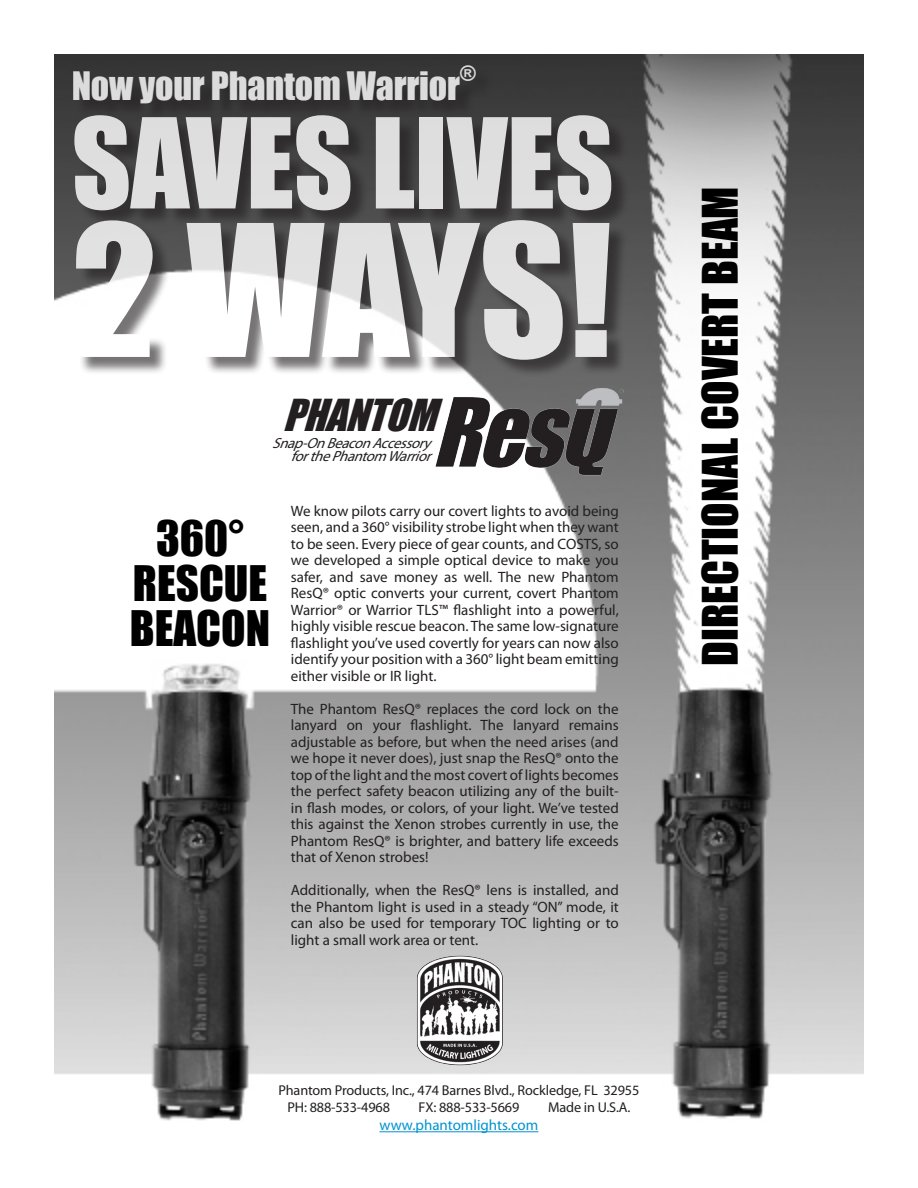
<style>
.page{position:relative;width:918px;height:1188px;background:#fff}
.page>*{position:absolute;margin:0;border:0;box-sizing:border-box;transform-origin:0 0}
.t1{font:169.5px "Impact";color:#fff}
.t2{font:115.5px "Impact";letter-spacing:-.005em;color:#fff}
.t3{font:45px "Impact";color:#000}
.t4{font:italic 40.5px "Impact";color:#231f20}
.t5{font:36px "Impact";letter-spacing:-.005em;color:#fff}
.t6{font:21px "Impact";color:#fff}
.t7{font:15px/16.5px "Myriad Pro";color:#231f20;text-align:justify}
.t8{font:15px "Myriad Pro";color:#0093d0}
.t9{font:italic 14.7px "Myriad Pro";color:#231f20}
.t10{font:14.25px "Myriad Pro";letter-spacing:-.01em;color:#231f20}
</style>
<div class="page">
<img style="left:54px;top:54px;width:810px;height:1079px">
<img style="left:410px;top:952px;width:98px;height:114px">
<img style="left:422px;top:382px;width:219px;height:109px">
<hr style="left:380px;top:1131px;width:158px;height:1px;background:#0093d0">
<div style="left:75px;top:68px;width:555px;height:310px;background:#231f20;opacity:.75"></div>
<h3 class="t5" style="left:72px;top:58px;width:390px">Now your Phantom Warrior</h3>
<h3 class="t6" style="left:460px;top:56px;width:18px">®</h3>
<h2 class="t2" style="left:72px;top:74px;width:544px">SAVES LIVES</h2>
<h1 class="t1" style="left:72px;top:159px;width:542px">2 WAYS!</h1>
<p class="t4" style="left:283px;top:383px;width:172px">PHANTOM</p>
<p class="t9" style="left:272px;top:434px;width:166px">Snap-OnBeaconAccessory</p>
<p class="t9" style="left:291px;top:447px;width:148px">forthePhantomWarrior</p>
<p class="t3" style="left:156px;top:504px;width:89px">360°</p>
<p class="t3" style="left:133px;top:549px;width:136px">RESCUE</p>
<p class="t3" style="left:130px;top:594px;width:142px">BEACON</p>
<p class="t7" style="left:291px;top:502px;width:329px">We know pilots carry our covert lights to avoid being seen, and a 360° visibility strobe light when they want to be seen. Every piece of gear counts, and COSTS, so we developed a simple optical device to make you safer, and save money as well. The new Phantom ResQ® optic converts your current, covert Phantom Warrior® or Warrior TLS™ flashlight into a powerful, highly visible rescue beacon. The same low-signature flashlight you’ve used covertly for years can now also identify your position with a 360° light beam emitting either visible or IR light.</p>
<p class="t7" style="left:291px;top:700px;width:329px">The Phantom ResQ® replaces the cord lock on the lanyard on your flashlight. The lanyard remains adjustable as before, but when the need arises (and we hope it never does), just snap the ResQ® onto the top of the light and the most covert of lights becomes the perfect safety beacon utilizing any of the built&shy;in flash modes, or colors, of your light. We’ve tested this against the Xenon strobes currently in use, the Phantom ResQ® is brighter, and battery life exceeds that of Xenon strobes!</p>
<p class="t7" style="left:291px;top:882px;width:329px">Additionally, when the ResQ® lens is installed, and the Phantom light is used in a steady “ON” mode, it can also be used for temporary TOC lighting or to light a small work area or tent.</p>
<p class="t10" style="left:279px;top:1082px;width:362px">Phantom Products, Inc., 474 Barnes Blvd., Rockledge, FL 32955</p>
<p class="t10" style="left:287px;top:1099px;width:104px">PH: 888-533-4968</p>
<p class="t10" style="left:419px;top:1099px;width:102px">FX: 888-533-5669</p>
<p class="t10" style="left:548px;top:1099px;width:84px">Made in U.S.A.</p>
<p class="t8" style="left:380px;top:1116px;width:160px">www.phantomlights.com</p>
<p class="t3" style="left:685px;top:666px;width:481px;rotate:-90deg">DIRECTIONAL COVERT BEAM</p>
</div>
